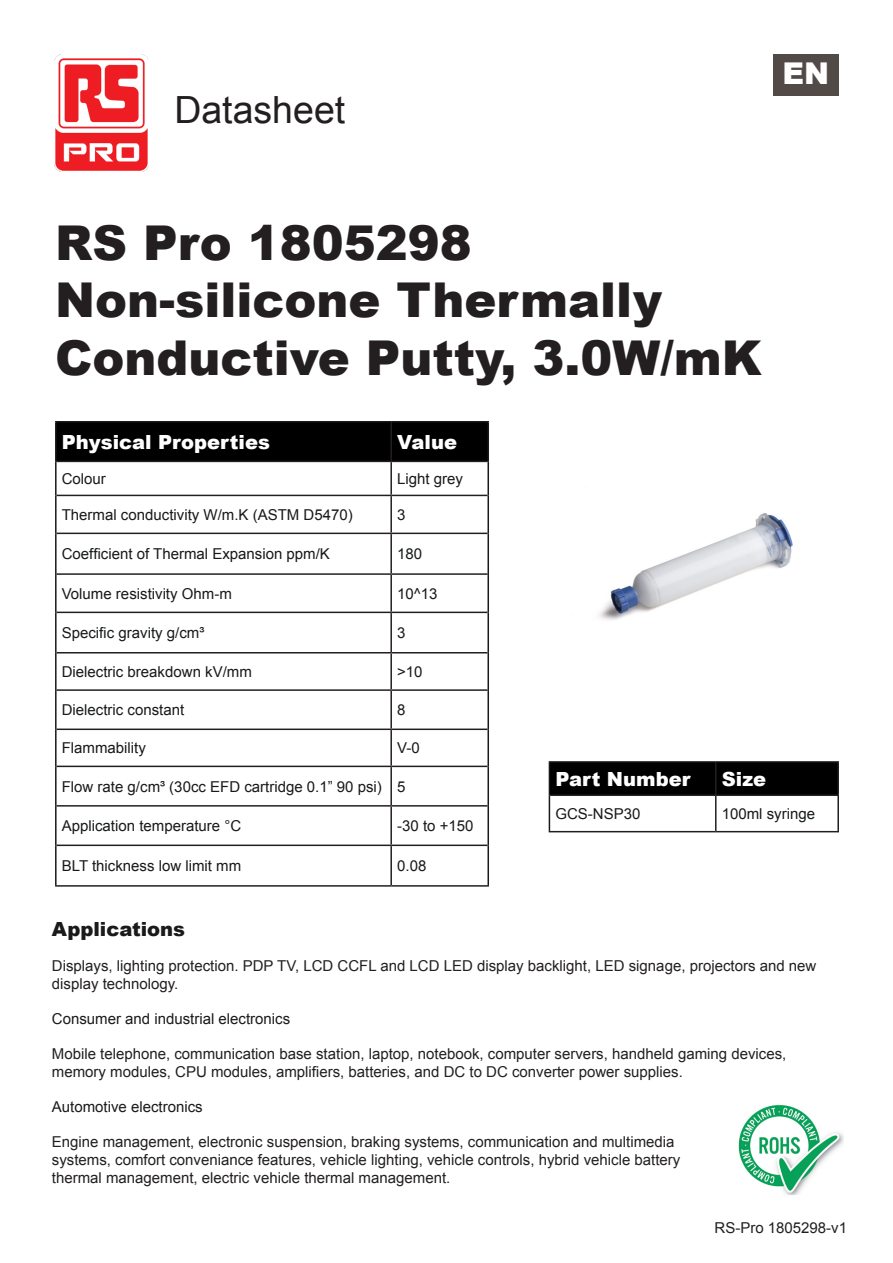
<style>
.page{position:relative;width:893px;height:1263px;background:#fff}
.page>*{position:absolute;margin:0;border:0;box-sizing:border-box;transform-origin:0 0}
.t1{font:900 48px/57.6px "Arial";color:#231f20}
.t2{font:37.5px "Arial";color:#231f20}
.t3{font:900 30px "Arial";color:#fff}
.Table_heading_white{font:900 19.5px "Arial";color:#fff}
.Heading_1{font:900 19.5px "Arial";color:#1a1a1c}
.t4{font:15px/18px "Arial";color:#231f20}
.Table_contents{font:15px "Arial";color:#17191b}
.Heading_2{font:15px "Arial";color:#1a1a1c}
</style>
<div class="page">
<div style="left:774px;top:54px;width:65px;height:42px;background:#524a47"></div>
<img style="left:54px;top:54px;width:94px;height:117px">
<img style="left:738px;top:1105px;width:106px;height:90px">
<div style="left:550px;top:763px;width:287px;height:31px;background:#000"></div>
<hr style="left:715px;top:763px;width:1px;height:31px;background:#231f20">
<hr style="left:837px;top:763px;width:2px;height:31px;background:#231f20">
<hr style="left:550px;top:794px;width:166px;height:2px;background:#231f20">
<hr style="left:716px;top:794px;width:123px;height:2px;background:#231f20">
<hr style="left:715px;top:796px;width:1px;height:35px;background:#231f20">
<hr style="left:837px;top:796px;width:2px;height:35px;background:#231f20">
<hr style="left:549px;top:831px;width:167px;height:1px;background:#231f20">
<hr style="left:716px;top:831px;width:123px;height:1px;background:#231f20">
<hr style="left:549px;top:761px;width:167px;height:2px;background:#17191b">
<hr style="left:549px;top:763px;width:1px;height:32px;background:#17191b">
<hr style="left:716px;top:761px;width:123px;height:2px;background:#17191b">
<hr style="left:549px;top:795px;width:1px;height:36px;background:#17191b">
<div style="left:57px;top:422px;width:430px;height:39px;background:#000"></div>
<hr style="left:390px;top:422px;width:2px;height:39px;background:#231f20">
<hr style="left:57px;top:461px;width:334px;height:1px;background:#231f20">
<hr style="left:391px;top:461px;width:96px;height:1px;background:#231f20">
<hr style="left:390px;top:462px;width:2px;height:33px;background:#231f20">
<hr style="left:57px;top:495px;width:334px;height:1px;background:#231f20">
<hr style="left:391px;top:495px;width:96px;height:1px;background:#231f20">
<hr style="left:390px;top:496px;width:2px;height:37px;background:#231f20">
<hr style="left:57px;top:533px;width:334px;height:1px;background:#231f20">
<hr style="left:391px;top:533px;width:96px;height:1px;background:#231f20">
<hr style="left:390px;top:534px;width:2px;height:39px;background:#231f20">
<hr style="left:57px;top:573px;width:334px;height:2px;background:#231f20">
<hr style="left:391px;top:573px;width:96px;height:2px;background:#231f20">
<hr style="left:390px;top:575px;width:2px;height:37px;background:#231f20">
<hr style="left:57px;top:612px;width:334px;height:1px;background:#231f20">
<hr style="left:391px;top:612px;width:96px;height:1px;background:#231f20">
<hr style="left:390px;top:613px;width:2px;height:39px;background:#231f20">
<hr style="left:57px;top:652px;width:334px;height:1px;background:#231f20">
<hr style="left:391px;top:652px;width:96px;height:1px;background:#231f20">
<hr style="left:390px;top:653px;width:2px;height:36px;background:#231f20">
<hr style="left:57px;top:689px;width:334px;height:2px;background:#231f20">
<hr style="left:391px;top:689px;width:96px;height:2px;background:#231f20">
<hr style="left:390px;top:691px;width:2px;height:37px;background:#231f20">
<hr style="left:57px;top:728px;width:334px;height:2px;background:#231f20">
<hr style="left:391px;top:728px;width:96px;height:2px;background:#231f20">
<hr style="left:390px;top:730px;width:2px;height:36px;background:#231f20">
<hr style="left:57px;top:766px;width:334px;height:1px;background:#231f20">
<hr style="left:391px;top:766px;width:96px;height:1px;background:#231f20">
<hr style="left:390px;top:767px;width:2px;height:38px;background:#231f20">
<hr style="left:57px;top:805px;width:334px;height:1px;background:#231f20">
<hr style="left:391px;top:805px;width:96px;height:1px;background:#231f20">
<hr style="left:390px;top:806px;width:2px;height:38px;background:#231f20">
<hr style="left:57px;top:844px;width:334px;height:2px;background:#231f20">
<hr style="left:391px;top:844px;width:96px;height:2px;background:#231f20">
<hr style="left:390px;top:846px;width:2px;height:39px;background:#231f20">
<hr style="left:55px;top:885px;width:336px;height:2px;background:#231f20">
<hr style="left:391px;top:885px;width:98px;height:2px;background:#231f20">
<hr style="left:55px;top:421px;width:336px;height:1px;background:#17191b">
<hr style="left:55px;top:422px;width:2px;height:39px;background:#17191b">
<hr style="left:391px;top:421px;width:98px;height:1px;background:#17191b">
<hr style="left:487px;top:422px;width:2px;height:39px;background:#17191b">
<hr style="left:55px;top:461px;width:2px;height:34px;background:#17191b">
<hr style="left:487px;top:461px;width:2px;height:34px;background:#17191b">
<hr style="left:55px;top:495px;width:2px;height:38px;background:#17191b">
<hr style="left:487px;top:495px;width:2px;height:38px;background:#17191b">
<hr style="left:55px;top:533px;width:2px;height:41px;background:#17191b">
<hr style="left:487px;top:533px;width:2px;height:41px;background:#17191b">
<hr style="left:55px;top:574px;width:2px;height:38px;background:#17191b">
<hr style="left:487px;top:574px;width:2px;height:38px;background:#17191b">
<hr style="left:55px;top:612px;width:2px;height:41px;background:#17191b">
<hr style="left:487px;top:612px;width:2px;height:41px;background:#17191b">
<hr style="left:55px;top:653px;width:2px;height:37px;background:#17191b">
<hr style="left:487px;top:653px;width:2px;height:37px;background:#17191b">
<hr style="left:55px;top:690px;width:2px;height:39px;background:#17191b">
<hr style="left:487px;top:690px;width:2px;height:39px;background:#17191b">
<hr style="left:55px;top:729px;width:2px;height:37px;background:#17191b">
<hr style="left:487px;top:729px;width:2px;height:37px;background:#17191b">
<hr style="left:55px;top:766px;width:2px;height:40px;background:#17191b">
<hr style="left:487px;top:766px;width:2px;height:40px;background:#17191b">
<hr style="left:55px;top:806px;width:2px;height:39px;background:#17191b">
<hr style="left:487px;top:806px;width:2px;height:39px;background:#17191b">
<hr style="left:55px;top:845px;width:2px;height:40px;background:#17191b">
<hr style="left:487px;top:845px;width:2px;height:40px;background:#17191b">
<img style="left:599px;top:513px;width:194px;height:107px">
<h2 class="t2" style="left:174px;top:84px;width:172px">Datasheet</h2>
<h3 class="t3" style="left:782px;top:52px;width:48px">EN</h3>
<h1 class="t1" style="left:55px;top:212px;width:708px">RS Pro 1805298<br>Non-silicone Thermally<br>Conductive Putty, 3.0W/mK</h1>
<p class="Table_heading_white" style="left:62px;top:427px;width:210px">Physical Properties</p>
<p class="Table_heading_white" style="left:397px;top:427px;width:61px">Value</p>
<p class="Table_contents" style="left:62px;top:468px;width:46px">Colour</p>
<p class="Table_contents" style="left:397px;top:468px;width:67px">Light grey</p>
<p class="Table_contents" style="left:62px;top:504px;width:292px">Thermal conductivity W/m.K (ASTM D5470)</p>
<p class="Table_contents" style="left:397px;top:504px;width:10px">3</p>
<p class="Table_contents" style="left:62px;top:544px;width:270px">Coefficient of Thermal Expansion ppm/K</p>
<p class="Table_contents" style="left:397px;top:544px;width:27px">180</p>
<p class="Table_contents" style="left:62px;top:583px;width:172px">Volume resistivity Ohm-m</p>
<p class="Table_contents" style="left:397px;top:583px;width:42px">10^13</p>
<p class="Table_contents" style="left:62px;top:622px;width:144px">Specific gravity g/cm³</p>
<p class="Table_contents" style="left:397px;top:622px;width:10px">3</p>
<p class="Table_contents" style="left:62px;top:661px;width:192px">Dielectric breakdown kV/mm</p>
<p class="Table_contents" style="left:397px;top:661px;width:27px">&gt;10</p>
<p class="Table_contents" style="left:62px;top:699px;width:124px">Dielectric constant</p>
<p class="Table_contents" style="left:397px;top:699px;width:10px">8</p>
<p class="Table_contents" style="left:62px;top:738px;width:86px">Flammability</p>
<p class="Table_contents" style="left:397px;top:738px;width:24px">V-0</p>
<p class="Table_contents" style="left:62px;top:776px;width:322px">Flow rate g/cm³ (30cc EFD cartridge 0.1” 90 psi)</p>
<p class="Table_contents" style="left:397px;top:776px;width:10px">5</p>
<p class="Table_contents" style="left:62px;top:815px;width:181px">Application temperature °C</p>
<p class="Table_contents" style="left:397px;top:815px;width:78px">-30 to +150</p>
<p class="Table_contents" style="left:62px;top:855px;width:181px">BLT thickness low limit mm</p>
<p class="Table_contents" style="left:397px;top:855px;width:31px">0.08</p>
<p class="Table_heading_white" style="left:555px;top:764px;width:136px">Part Number</p>
<p class="Table_heading_white" style="left:722px;top:764px;width:46px">Size</p>
<p class="Table_contents" style="left:555px;top:803px;width:87px">GCS-NSP30</p>
<p class="Table_contents" style="left:722px;top:803px;width:95px">100ml syringe</p>
<p class="Heading_1" style="left:52px;top:914px;width:135px">Applications</p>
<p class="t4" style="left:52px;top:956px;width:766px">Displays, lighting protection. PDP TV, LCD CCFL and LCD LED display backlight, LED signage, projectors and new display technology.</p>
<p class="Heading_2" style="left:52px;top:1008px;width:240px">Consumer and industrial electronics</p>
<p class="t4" style="left:52px;top:1044px;width:736px">Mobile telephone, communication base station, laptop, notebook, computer servers, handheld gaming devices, memory modules, CPU modules, amplifiers, batteries, and DC to DC converter power supplies.</p>
<p class="Heading_2" style="left:52px;top:1096px;width:152px">Automotive electronics</p>
<p class="t4" style="left:52px;top:1132px;width:630px">Engine management, electronic suspension, braking systems, communication and multimedia systems, comfort conveniance features, vehicle lighting, vehicle controls, hybrid vehicle battery thermal management, electric vehicle thermal management.</p>
<p class="t4" style="left:714px;top:1219px;width:134px">RS-Pro 1805298-v1</p>
</div>
